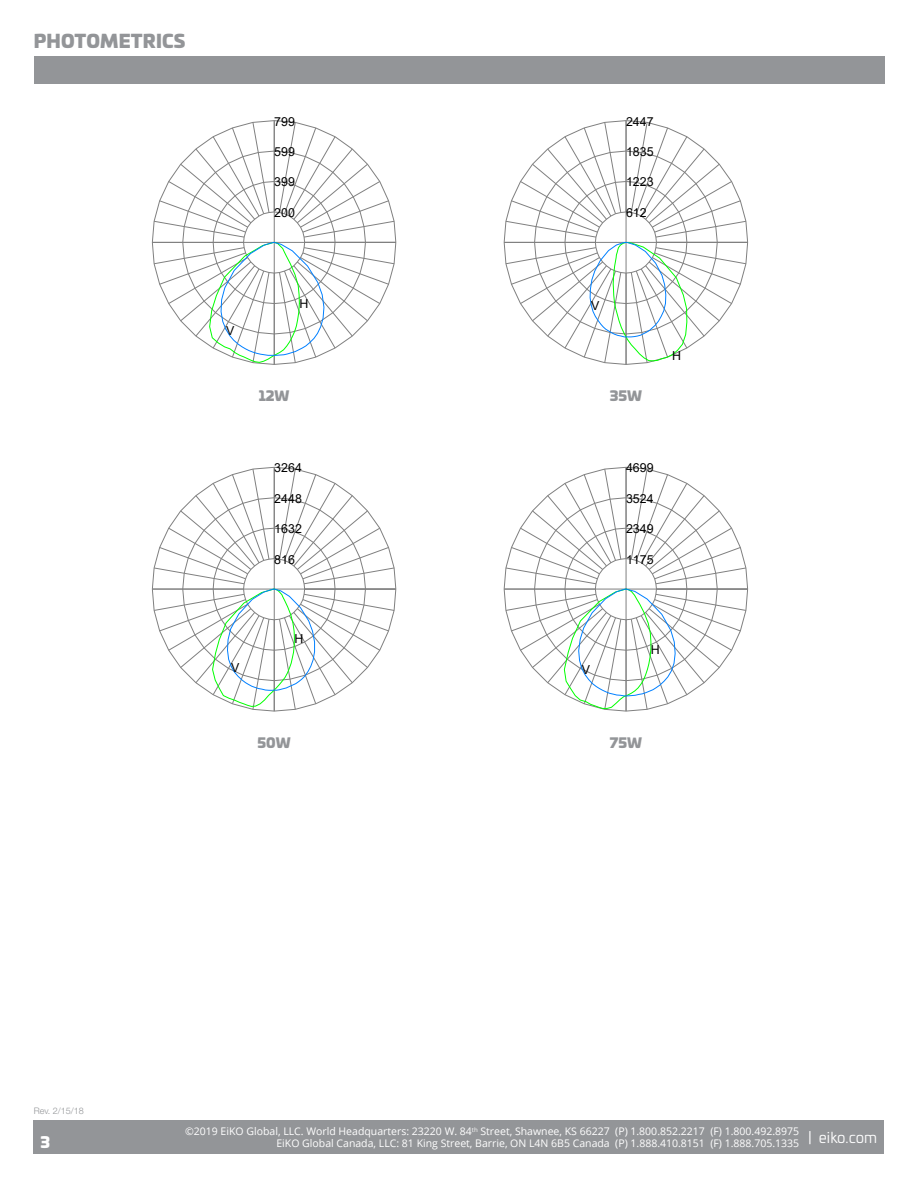
<style>
.page{position:relative;width:918px;height:1188px;background:#fff}
.page>*{position:absolute;margin:0;border:0;box-sizing:border-box;transform-origin:0 0}
.t1{font:18px "Univia Pro Ultra";letter-spacing:.01em;color:#939598}
.t2{font:15px "Univia Pro";color:#fff}
.t3{font:15px "Univia Pro Ultra";color:#fff}
.t4{font:13.5px "Univia Pro Ultra";color:#939598}
.t5{font:12.45px "Arial";letter-spacing:.005em;color:#000}
.t6{font:10.5px "Open Sans";color:#fff}
.t7{font:300 9px "Helvetica Neue LT Std";color:#939598}
</style>
<div class="page">
<div style="left:34px;top:1120px;width:850px;height:34px;background:#939598"></div>
<div style="left:34px;top:56px;width:850px;height:28px;background:#939598"></div>
<svg style="left:152px;top:120px;width:244px;height:245px"></svg>
<svg style="left:154px;top:122px;width:240px;height:241px"></svg>
<svg style="left:152px;top:467px;width:244px;height:244px"></svg>
<svg style="left:154px;top:469px;width:240px;height:241px"></svg>
<svg style="left:504px;top:120px;width:244px;height:245px"></svg>
<svg style="left:506px;top:122px;width:240px;height:241px"></svg>
<svg style="left:506px;top:469px;width:240px;height:241px"></svg>
<h1 class="t1" style="left:34px;top:26px;width:153px">PHOTOMETRICS</h1>
<p class="t5" style="left:274px;top:113px;width:22px">799</p>
<p class="t5" style="left:274px;top:143px;width:22px">599</p>
<p class="t5" style="left:274px;top:174px;width:22px">399</p>
<p class="t5" style="left:274px;top:204px;width:22px">200</p>
<p class="t5" style="left:226px;top:322px;width:10px">V</p>
<p class="t5" style="left:299px;top:295px;width:10px">H</p>
<p class="t4" style="left:259px;top:384px;width:32px">12W</p>
<p class="t5" style="left:274px;top:459px;width:29px">3264</p>
<p class="t5" style="left:274px;top:490px;width:29px">2448</p>
<p class="t5" style="left:274px;top:520px;width:29px">1632</p>
<p class="t5" style="left:274px;top:551px;width:22px">816</p>
<p class="t5" style="left:231px;top:659px;width:10px">V</p>
<p class="t5" style="left:294px;top:630px;width:10px">H</p>
<p class="t4" style="left:258px;top:731px;width:35px">50W</p>
<p class="t5" style="left:626px;top:113px;width:29px">2447</p>
<p class="t5" style="left:626px;top:143px;width:29px">1835</p>
<p class="t5" style="left:626px;top:174px;width:29px">1223</p>
<p class="t5" style="left:626px;top:204px;width:22px">612</p>
<p class="t5" style="left:591px;top:297px;width:10px">V</p>
<p class="t4" style="left:610px;top:384px;width:34px">35W</p>
<p class="t5" style="left:672px;top:347px;width:10px">H</p>
<p class="t5" style="left:626px;top:459px;width:29px">4699</p>
<p class="t5" style="left:626px;top:490px;width:29px">3524</p>
<p class="t5" style="left:626px;top:520px;width:29px">2349</p>
<p class="t5" style="left:626px;top:551px;width:29px">1175</p>
<p class="t5" style="left:582px;top:661px;width:10px">V</p>
<p class="t5" style="left:651px;top:641px;width:10px">H</p>
<p class="t4" style="left:610px;top:731px;width:34px">75W</p>
<p class="t7" style="left:34px;top:1106px;width:52px">Rev. 2/15/18</p>
<p class="t6" style="left:185px;top:1124px;width:616px">©2019 EiKO Global, LLC. World Headquarters: 23220 W. 84<sup>th</sup> Street, Shawnee, KS 66227 (P) 1.800.852.2217 (F) 1.800.492.8975</p>
<h2 class="t3" style="left:41px;top:1129px;width:11px">3</h2>
<p class="t6" style="left:276px;top:1136px;width:524px">EiKO Global Canada, LLC: 81 King Street, Barrie, ON L4N 6B5 Canada (P) 1.888.410.8151 (F) 1.888.705.1335</p>
<h2 class="t2" style="left:808px;top:1127px;width:71px">| eiko.com</h2>
</div>
